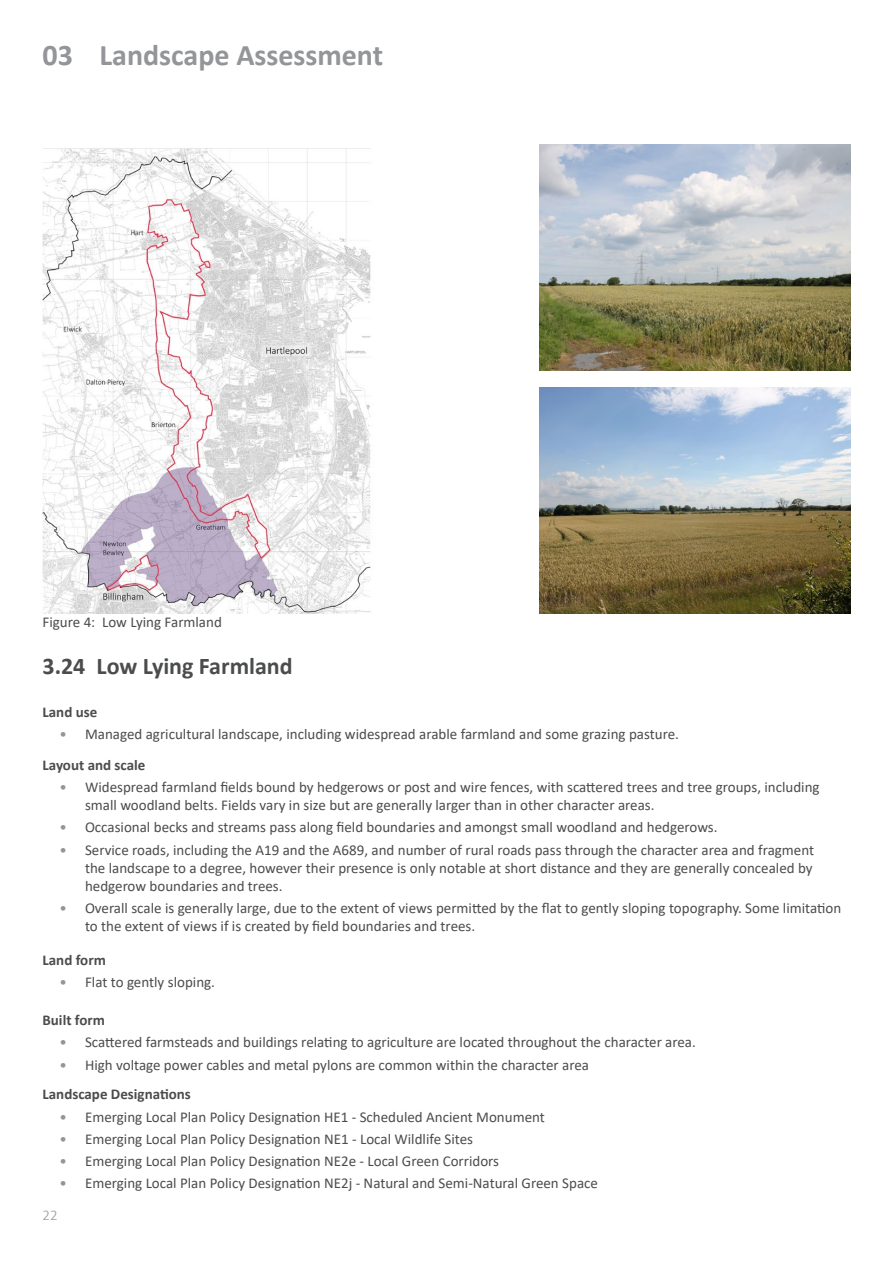
<style>
.page{position:relative;width:893px;height:1263px;background:#fff}
.page>*{position:absolute;margin:0;border:0;box-sizing:border-box;transform-origin:0 0}
.Section_Number{font:700 30px "Calibri";color:#939598}
.Numbered_paragraph{font:700 24px "Calibri";color:#4b4c4d}
.Numbered_paragraph-2{font:15px/18px "Calibri";color:#4b4c4d}
.Heading_Two{font:700 15px "Calibri";color:#4b4c4d}
.Body_Text_-_Bullet_L{font:700 15px "Calibri";color:#4b4c4d}
.t1{font:300 15px "Calibri";color:#939598}
.s1{color:#939598}
</style>
<div class="page">
<img style="left:539px;top:145px;width:311px;height:225px">
<img style="left:539px;top:388px;width:311px;height:225px">
<img style="left:43px;top:148px;width:328px;height:465px">
<p class="Section_Number" style="left:43px;top:34px;width:32px">03</p>
<p class="Section_Number" style="left:99px;top:34px;width:285px">Landscape Assessment</p>
<p class="Numbered_paragraph-2" style="left:43px;top:612px;width:181px">Figure 4: Low Lying Farmland</p>
<p class="Numbered_paragraph" style="left:43px;top:649px;width:252px">3.24 Low Lying Farmland</p>
<p class="Body_Text_-_Bullet_L" style="left:43px;top:701px;width:56px">Land use</p>
<p class="Numbered_paragraph-2" style="left:60px;top:725px;width:621px"><span class="s1">•</span> Managed agricultural landscape, including widespread arable farmland and some grazing pasture.</p>
<p class="Body_Text_-_Bullet_L" style="left:43px;top:754px;width:104px">Layout and scale</p>
<p class="Numbered_paragraph-2" style="left:85px;top:778px;width:736px;text-indent:-26px"><span class="s1">•</span> Widespread farmland fields bound by hedgerows or post and wire fences, with scattered trees and tree groups, including small woodland belts. Fields vary in size but are generally larger than in other character areas.</p>
<p class="Numbered_paragraph-2" style="left:60px;top:818px;width:659px"><span class="s1">•</span> Occasional becks and streams pass along field boundaries and amongst small woodland and hedgerows.</p>
<p class="Numbered_paragraph-2" style="left:85px;top:840px;width:731px;text-align:justify;text-indent:-26px"><span class="s1">•</span> Service roads, including the A19 and the A689, and number of rural roads pass through the character area and fragment the landscape to a degree, however their presence is only notable at short distance and they are generally concealed by hedgerow boundaries and trees.</p>
<p class="Numbered_paragraph-2" style="left:85px;top:898px;width:758px;text-indent:-26px"><span class="s1">•</span> Overall scale is generally large, due to the extent of views permitted by the flat to gently sloping topography. Some limitation to the extent of views if is created by field boundaries and trees.</p>
<p class="Body_Text_-_Bullet_L" style="left:43px;top:949px;width:65px">Land form</p>
<p class="Numbered_paragraph-2" style="left:60px;top:972px;width:157px"><span class="s1">•</span> Flat to gently sloping.</p>
<p class="Heading_Two" style="left:43px;top:1009px;width:64px">Built form</p>
<p class="Numbered_paragraph-2" style="left:60px;top:1033px;width:638px"><span class="s1">•</span> Scattered farmsteads and buildings relating to agriculture are located throughout the character area.</p>
<p class="Numbered_paragraph-2" style="left:60px;top:1055px;width:531px"><span class="s1">•</span> High voltage power cables and metal pylons are common within the character area</p>
<p class="Heading_Two" style="left:43px;top:1084px;width:150px">Landscape Designations</p>
<p class="Numbered_paragraph-2" style="left:60px;top:1107px;width:487px"><span class="s1">•</span> Emerging Local Plan Policy Designation HE1 - Scheduled Ancient Monument</p>
<p class="Numbered_paragraph-2" style="left:60px;top:1129px;width:415px"><span class="s1">•</span> Emerging Local Plan Policy Designation NE1 - Local Wildlife Sites</p>
<p class="Numbered_paragraph-2" style="left:60px;top:1152px;width:441px"><span class="s1">•</span> Emerging Local Plan Policy Designation NE2e - Local Green Corridors</p>
<p class="Numbered_paragraph-2" style="left:60px;top:1174px;width:540px"><span class="s1">•</span> Emerging Local Plan Policy Designation NE2j - Natural and Semi-Natural Green Space</p>
<p class="t1" style="left:43px;top:1206px;width:17px">22</p>
</div>
